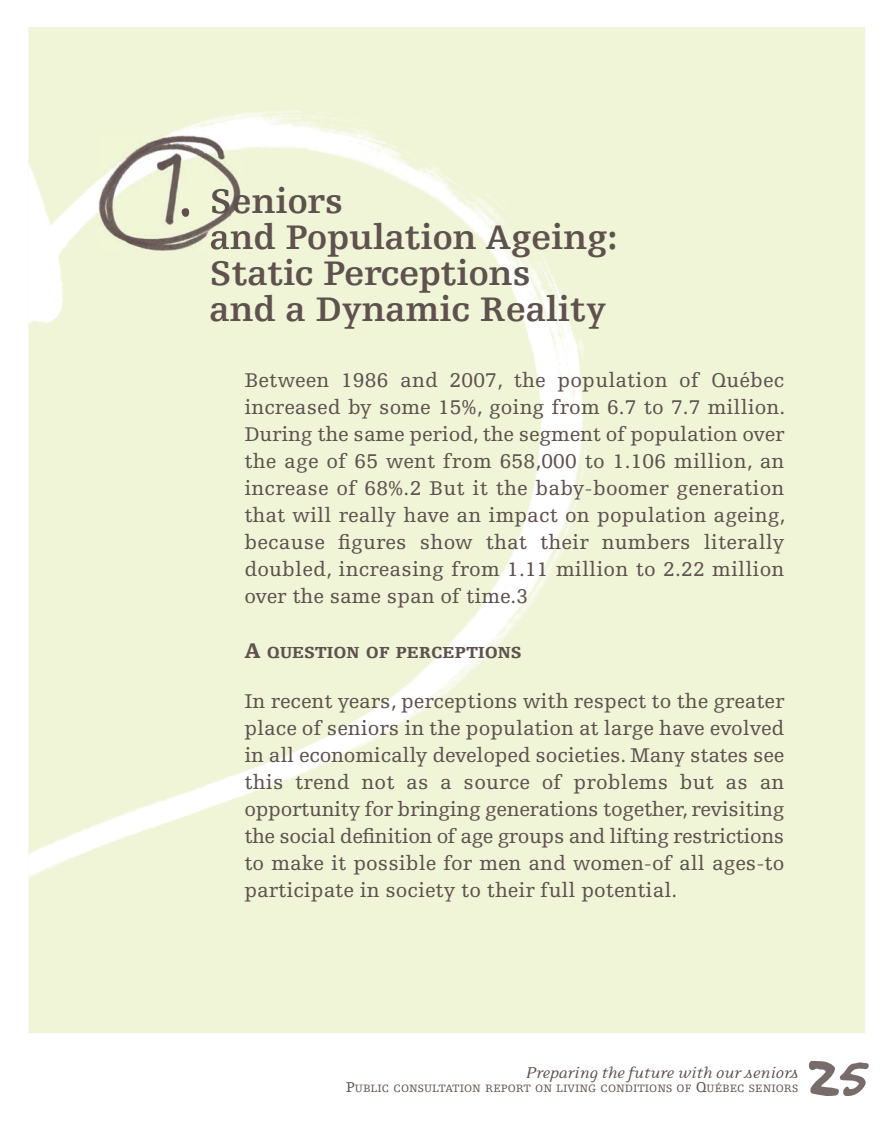
<style>
.page{position:relative;width:892px;height:1133px;background:#fff}
.page>*{position:absolute;margin:0;border:0;box-sizing:border-box;transform-origin:0 0}
.t1{font:75px "Good Dog Plain";color:#776c69}
.t2{font:57.6px "Good Dog Plain";color:#5e514e}
.t3{font:700 36px/36px "Egyptienne FLT Std";color:#5e514e}
.t4{font:21px/27px "Egyptienne FLT Std";color:#5e514e;text-align:justify}
.t5{font:italic 18px "Eidetic Serif";letter-spacing:-.025em;color:#5e514e}
.t6{font:900 16.8px "Egyptienne FLT Std";color:#5e514e}
.t7{font:11.25px "Egyptienne FLT Std";color:#5e514e}
.s1{font-size:22.5px}
.s2{font-size:15px}
</style>
<div class="page">
<div style="left:28px;top:27px;width:837px;height:1006px;background:#f0f5d8"></div>
<img style="left:99px;top:135px;width:142px;height:116px">
<img style="left:212px;top:187px;width:29px;height:27px">
<img style="left:211px;top:230px;width:30px;height:20px">
<h2 class="t2" style="left:180px;top:164px;width:11px">.</h2>
<h3 class="t3" style="left:210px;top:186px;width:409px">Seniors<br>and Population Ageing:<br>Static Perceptions<br>and a Dynamic Reality</h3>
<p class="t4" style="left:244px;top:368px;width:542px">Between 1986 and 2007, the population of Québec increased by some 15%, going from 6.7 to 7.7 million.<br>During the same period, the segment of population over the age of 65 went from 658,000 to 1.106 million, an increase of 68%.2 But it the baby-boomer generation that will really have an impact on population ageing, because figures show that their numbers literally doubled, increasing from 1.11 million to 2.22 million over the same span of time.3</p>
<p class="t6" style="left:244px;top:642px;width:278px"><span class="s1">A</span> QUESTION OF PERCEPTIONS</p>
<p class="t4" style="left:244px;top:689px;width:542px">In recent years, perceptions with respect to the greater place of seniors in the population at large have evolved in all economically developed societies. Many states see this trend not as a source of problems but as an opportunity for bringing generations together, revisiting the social definition of age groups and lifting restrictions to make it possible for men and women-of all ages-to participate in society to their full potential.</p>
<p class="t5" style="left:525px;top:1066px;width:274px">Preparing the future with our seniors</p>
<p class="t7" style="left:346px;top:1083px;width:454px"><span class="s2">P</span>UBLIC CONSULTATION REPORT ON LIVING CONDITIONS OF <span class="s2">Q</span>UÉBEC SENIORS</p>
<h1 class="t1" style="left:808px;top:1026px;width:63px">25</h1>
</div>
